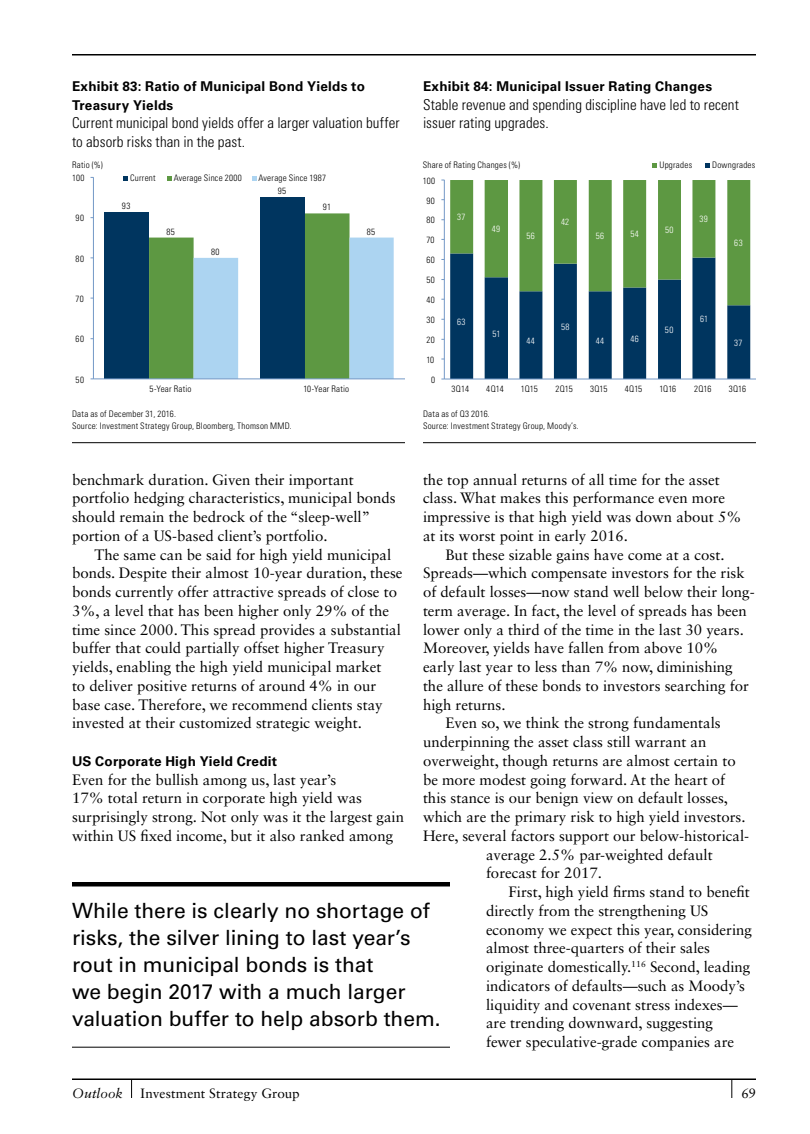
<style>
.page{position:relative;width:810px;height:1134px;background:#fff}
.page>*{position:absolute;margin:0;border:0;box-sizing:border-box;transform-origin:0 0}
.t1{font:21px/27px "Univers LT Std";letter-spacing:-.005em;color:#000}
.t2{font:15px/18.8px "Sabon LT Std";color:#000}
.t3{font:300 condensed 15px/18.8px "Univers LT Std";letter-spacing:.005em;color:#000}
.t4{font:700 13.5px/18.8px "Univers LT Std";letter-spacing:.02em;color:#000}
.t5{font:13.5px "Sabon LT Std";letter-spacing:.015em;color:#000}
.t6{font:italic 13.5px "Sabon LT Std";letter-spacing:.01em;color:#000}
.t7{font:300 condensed 9px/12px "Univers LT Std";letter-spacing:.03em;color:#000}
.t8{font:300 condensed 9px "Univers LT Std";letter-spacing:.05em;color:#fff}
</style>
<div class="page">
<hr style="left:72px;top:54px;width:684px;height:2px;background:#000">
<hr style="left:72px;top:1078px;width:684px;height:2px;background:#000">
<svg style="left:732px;top:1080px;width:1px;height:18px"></svg>
<svg style="left:131px;top:1080px;width:1px;height:18px"></svg>
<hr style="left:72px;top:882px;width:378px;height:4px;background:#000">
<hr style="left:72px;top:1047px;width:378px;height:1px;background:#000">
<hr style="left:72px;top:442px;width:333px;height:1px;background:#000">
<div style="left:260px;top:197px;width:45px;height:182px;background:#00355f"></div>
<div style="left:105px;top:212px;width:44px;height:167px;background:#00355f"></div>
<svg style="left:149px;top:213px;width:245px;height:166px"></svg>
<hr style="left:93px;top:177px;width:1px;height:202px;background:#7398c6">
<hr style="left:93px;top:379px;width:312px;height:1px;background:#7398c6">
<svg style="left:123px;top:176px;width:5px;height:5px"></svg>
<svg style="left:167px;top:176px;width:5px;height:5px"></svg>
<svg style="left:252px;top:176px;width:5px;height:5px"></svg>
<hr style="left:423px;top:442px;width:333px;height:1px;background:#000">
<svg style="left:450px;top:305px;width:300px;height:74px;fill:#00355f"></svg>
<svg style="left:450px;top:180px;width:300px;height:125px;fill:#5d9842"></svg>
<hr style="left:444px;top:180px;width:1px;height:199px;background:#7398c6">
<hr style="left:444px;top:379px;width:312px;height:1px;background:#7398c6">
<svg style="left:705px;top:163px;width:5px;height:5px"></svg>
<svg style="left:652px;top:163px;width:5px;height:5px"></svg>
<p class="t4" style="left:72px;top:77px;width:294px">Exhibit 83: Ratio of Municipal Bond Yields to<br>Treasury Yields</p>
<p class="t3" style="left:72px;top:114px;width:329px">Current municipal bond yields offer a larger valuation buffer to absorb risks than in the past.</p>
<p class="t4" style="left:423px;top:77px;width:291px">Exhibit 84: Municipal Issuer Rating Changes</p>
<p class="t3" style="left:423px;top:95px;width:317px">Stable revenue and spending discipline have led to recent issuer rating upgrades.</p>
<p class="t7" style="left:72px;top:159px;width:32px">Ratio (%)</p>
<p class="t7" style="left:423px;top:159px;width:99px">Share of Rating Changes (%)</p>
<p class="t7" style="left:659px;top:159px;width:34px">Upgrades</p>
<p class="t7" style="left:712px;top:159px;width:45px">Downgrades</p>
<p class="t7" style="left:72px;top:172px;width:14px">100</p>
<p class="t7" style="left:130px;top:172px;width:27px">Current</p>
<p class="t7" style="left:174px;top:172px;width:70px">Average Since 2000</p>
<p class="t7" style="left:258px;top:172px;width:69px">Average Since 1987</p>
<p class="t7" style="left:423px;top:174px;width:14px">100</p>
<p class="t7" style="left:278px;top:185px;width:10px">95</p>
<p class="t7" style="left:122px;top:200px;width:10px">93</p>
<p class="t7" style="left:323px;top:201px;width:10px">91</p>
<p class="t7" style="left:426px;top:194px;width:10px">90</p>
<p class="t7" style="left:76px;top:212px;width:10px">90</p>
<p class="t7" style="left:76px;top:253px;width:10px">80</p>
<p class="t7" style="left:167px;top:225px;width:10px">85</p>
<p class="t7" style="left:211px;top:246px;width:10px">80</p>
<p class="t7" style="left:367px;top:225px;width:10px">85</p>
<p class="t7" style="left:426px;top:214px;width:10px">80</p>
<p class="t7" style="left:426px;top:234px;width:10px">70</p>
<p class="t7" style="left:426px;top:254px;width:10px">60</p>
<p class="t8" style="left:457px;top:212px;width:10px">37</p>
<p class="t8" style="left:492px;top:224px;width:10px">49</p>
<p class="t8" style="left:526px;top:231px;width:10px">56</p>
<p class="t8" style="left:561px;top:217px;width:10px">42</p>
<p class="t8" style="left:596px;top:231px;width:10px">56</p>
<p class="t8" style="left:630px;top:229px;width:10px">54</p>
<p class="t8" style="left:665px;top:225px;width:10px">50</p>
<p class="t8" style="left:700px;top:214px;width:10px">39</p>
<p class="t8" style="left:734px;top:238px;width:10px">63</p>
<p class="t7" style="left:426px;top:274px;width:10px">50</p>
<p class="t7" style="left:76px;top:293px;width:10px">70</p>
<p class="t7" style="left:426px;top:294px;width:10px">40</p>
<p class="t7" style="left:76px;top:333px;width:10px">60</p>
<p class="t7" style="left:426px;top:314px;width:10px">30</p>
<p class="t7" style="left:426px;top:334px;width:10px">20</p>
<p class="t8" style="left:457px;top:316px;width:10px">63</p>
<p class="t8" style="left:492px;top:328px;width:9px">51</p>
<p class="t8" style="left:526px;top:335px;width:10px">44</p>
<p class="t8" style="left:561px;top:321px;width:10px">58</p>
<p class="t8" style="left:596px;top:335px;width:10px">44</p>
<p class="t8" style="left:630px;top:333px;width:10px">46</p>
<p class="t8" style="left:665px;top:324px;width:10px">50</p>
<p class="t8" style="left:700px;top:313px;width:10px">61</p>
<p class="t8" style="left:734px;top:337px;width:10px">37</p>
<p class="t7" style="left:426px;top:354px;width:9px">10</p>
<p class="t7" style="left:76px;top:374px;width:10px">50</p>
<p class="t7" style="left:431px;top:374px;width:5px">0</p>
<p class="t7" style="left:150px;top:383px;width:43px">5-Year Ratio</p>
<p class="t7" style="left:303px;top:383px;width:47px">10-Year Ratio</p>
<p class="t7" style="left:452px;top:383px;width:19px">3Q14</p>
<p class="t7" style="left:486px;top:383px;width:19px">4Q14</p>
<p class="t7" style="left:521px;top:383px;width:18px">1Q15</p>
<p class="t7" style="left:556px;top:383px;width:19px">2Q15</p>
<p class="t7" style="left:590px;top:383px;width:19px">3Q15</p>
<p class="t7" style="left:625px;top:383px;width:19px">4Q15</p>
<p class="t7" style="left:659px;top:383px;width:18px">1Q16</p>
<p class="t7" style="left:694px;top:383px;width:19px">2Q16</p>
<p class="t7" style="left:729px;top:383px;width:19px">3Q16</p>
<p class="t7" style="left:72px;top:408px;width:221px">Data as of December 31, 2016.<br>Source: Investment Strategy Group, Bloomberg, Thomson MMD.</p>
<p class="t7" style="left:423px;top:408px;width:157px">Data as of Q3 2016.<br>Source: Investment Strategy Group, Moody’s.</p>
<p class="t2" style="left:72px;top:470px;width:325px">benchmark duration. Given their important portfolio hedging characteristics, municipal bonds should remain the bedrock of the “sleep-well” portion of a US-based client’s portfolio.</p>
<p class="t2" style="left:72px;top:545px;width:332px;text-indent:22px">The same can be said for high yield municipal bonds. Despite their almost 10-year duration, these bonds currently offer attractive spreads of close to 3%, a level that has been higher only 29% of the time since 2000. This spread provides a substantial buffer that could partially offset higher Treasury yields, enabling the high yield municipal market<br>to deliver positive returns of around 4% in our base case. Therefore, we recommend clients stay invested at their customized strategic weight.</p>
<p class="t4" style="left:72px;top:752px;width:207px">US Corporate High Yield Credit</p>
<p class="t2" style="left:72px;top:770px;width:334px">Even for the bullish among us, last year’s<br>17% total return in corporate high yield was surprisingly strong. Not only was it the largest gain within US fixed income, but it also ranked among</p>
<p class="t2" style="left:423px;top:470px;width:320px">the top annual returns of all time for the asset class. What makes this performance even more impressive is that high yield was down about 5% at its worst point in early 2016.</p>
<p class="t2" style="left:446px;top:545px;width:281px">But these sizable gains have come at a cost.</p>
<p class="t2" style="left:423px;top:564px;width:323px">Spreads—which compensate investors for the risk</p>
<p class="t2" style="left:423px;top:582px;width:333px">of default losses—now stand well below their long-</p>
<p class="t2" style="left:423px;top:601px;width:325px">term average. In fact, the level of spreads has been</p>
<p class="t2" style="left:423px;top:620px;width:322px">lower only a third of the time in the last 30 years.</p>
<p class="t2" style="left:423px;top:639px;width:297px">Moreover, yields have fallen from above 10%</p>
<p class="t2" style="left:423px;top:657px;width:311px">early last year to less than 7% now, diminishing</p>
<p class="t2" style="left:423px;top:676px;width:327px">the allure of these bonds to investors searching for</p>
<p class="t2" style="left:423px;top:695px;width:84px">high returns.</p>
<p class="t2" style="left:446px;top:714px;width:277px">Even so, we think the strong fundamentals</p>
<p class="t2" style="left:423px;top:732px;width:285px">underpinning the asset class still warrant an</p>
<p class="t2" style="left:423px;top:751px;width:314px">overweight, though returns are almost certain to</p>
<p class="t2" style="left:423px;top:770px;width:304px">be more modest going forward. At the heart of</p>
<p class="t2" style="left:423px;top:789px;width:307px">this stance is our benign view on default losses,</p>
<p class="t2" style="left:423px;top:807px;width:324px">which are the primary risk to high yield investors.</p>
<p class="t2" style="left:423px;top:826px;width:328px">Here, several factors support our below-historical-</p>
<p class="t2" style="left:486px;top:845px;width:228px">average 2.5% par-weighted default</p>
<p class="t2" style="left:486px;top:864px;width:117px">forecast for 2017.</p>
<p class="t2" style="left:508px;top:882px;width:243px">First, high yield firms stand to benefit</p>
<p class="t2" style="left:486px;top:901px;width:224px">directly from the strengthening US</p>
<p class="t2" style="left:486px;top:920px;width:268px">economy we expect this year, considering</p>
<p class="t2" style="left:486px;top:939px;width:226px">almost three-quarters of their sales</p>
<p class="t2" style="left:486px;top:957px;width:266px">originate domestically.<sup>116</sup> Second, leading</p>
<p class="t2" style="left:486px;top:976px;width:260px">indicators of defaults—such as Moody’s</p>
<p class="t2" style="left:486px;top:995px;width:253px">liquidity and covenant stress indexes—</p>
<p class="t2" style="left:486px;top:1014px;width:229px">are trending downward, suggesting</p>
<p class="t2" style="left:486px;top:1032px;width:250px">fewer speculative-grade companies are</p>
<h1 class="t1" style="left:72px;top:897px;width:370px">While there is clearly no shortage of risks, the silver lining to last year’s rout in municipal bonds is that<br>we begin 2017 with a much larger valuation buffer to help absorb them.</h1>
<p class="t6" style="left:72px;top:1085px;width:53px">Outlook</p>
<p class="t5" style="left:140px;top:1085px;width:161px">Investment Strategy Group</p>
<p class="t5" style="left:741px;top:1085px;width:16px">69</p>
</div>
